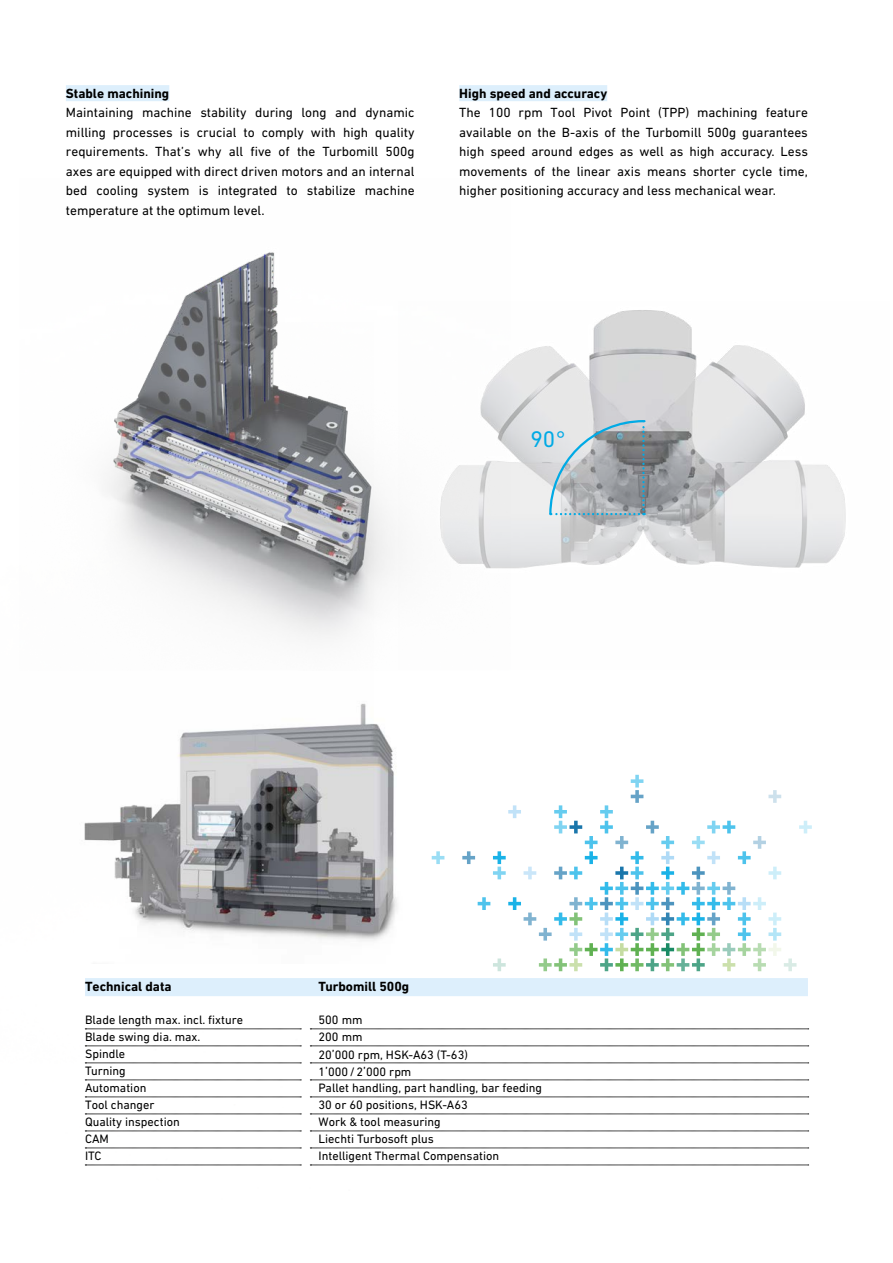
<style>
.page{position:relative;width:893px;height:1263px;background:#fff}
.page>*{position:absolute;margin:0;border:0;box-sizing:border-box;transform-origin:0 0}
.t1{font:22.95px "DIN Next W1 G";color:#00aae5}
.t2{font:13.5px/19.5px "DIN Next W1 G";color:#000;text-align:justify}
.t3{font:700 13.5px "DIN Next W1 G";color:#000}
.t4{font:12.3px "DIN Next W1 G";color:#000}
.s1{font-size:13.5px}
</style>
<div class="page">
<img style="left:84px;top:1028px;width:289px;height:138px">
<div style="left:85px;top:978px;width:723px;height:18px;background:#ddeffc"></div>
<svg style="left:85px;top:1063px;width:216px;height:1px"></svg>
<svg style="left:310px;top:1063px;width:499px;height:1px"></svg>
<svg style="left:85px;top:1080px;width:216px;height:1px"></svg>
<svg style="left:310px;top:1080px;width:499px;height:1px"></svg>
<svg style="left:85px;top:1097px;width:216px;height:1px"></svg>
<svg style="left:310px;top:1097px;width:499px;height:1px"></svg>
<svg style="left:85px;top:1114px;width:216px;height:1px"></svg>
<svg style="left:310px;top:1114px;width:499px;height:1px"></svg>
<svg style="left:85px;top:1131px;width:216px;height:1px"></svg>
<svg style="left:310px;top:1131px;width:499px;height:1px"></svg>
<svg style="left:85px;top:1148px;width:216px;height:1px"></svg>
<svg style="left:310px;top:1148px;width:499px;height:1px"></svg>
<svg style="left:85px;top:1165px;width:216px;height:1px"></svg>
<svg style="left:310px;top:1165px;width:499px;height:1px"></svg>
<svg style="left:85px;top:1028px;width:216px;height:1px"></svg>
<svg style="left:310px;top:1028px;width:499px;height:1px"></svg>
<svg style="left:85px;top:1046px;width:216px;height:1px"></svg>
<svg style="left:310px;top:1046px;width:499px;height:1px"></svg>
<img style="left:107px;top:252px;width:286px;height:386px">
<img style="left:440px;top:310px;width:406px;height:259px">
<svg style="left:493px;top:775px;width:319px;height:196px"></svg>
<img style="left:84px;top:703px;width:450px;height:260px">
<div style="left:66px;top:85px;width:103px;height:16px;background:#ddeffc"></div>
<div style="left:459px;top:85px;width:148px;height:16px;background:#ddeffc"></div>
<svg style="left:548px;top:419px;width:98px;height:97px;background:#abb4ba"></svg>
<p class="t3" style="left:66px;top:85px;width:105px">Stable machining</p>
<p class="t2" style="left:66px;top:103px;width:350px">Maintaining machine stability during long and dynamic milling processes is crucial to comply with high quality requirements. That’s why all five of the Turbomill 500g axes are equipped with direct driven motors and an internal bed cooling system is integrated to stabilize machine temperature at the optimum level.</p>
<p class="t3" style="left:459px;top:85px;width:149px">High speed and accuracy</p>
<p class="t2" style="left:459px;top:103px;width:350px">The 100 rpm Tool Pivot Point (TPP) machining feature available on the B-axis of the Turbomill 500g guarantees high speed around edges as well as high accuracy. Less movements of the linear axis means shorter cycle time, higher positioning accuracy and less mechanical wear.</p>
<h1 class="t1" style="left:530px;top:426px;width:37px">90°</h1>
<p class="t3" style="left:85px;top:978px;width:88px">Technical data</p>
<p class="t3" style="left:319px;top:978px;width:92px">Turbomill 500g</p>
<p class="t4" style="left:85px;top:1012px;width:160px">Blade length max. incl. fixture</p>
<p class="t4" style="left:319px;top:1012px;width:46px">500 mm</p>
<p class="t4" style="left:85px;top:1029px;width:117px">Blade swing dia. max.</p>
<p class="t4" style="left:319px;top:1029px;width:46px">200 mm</p>
<p class="t4" style="left:85px;top:1046px;width:42px">Spindle</p>
<p class="t4" style="left:319px;top:1047px;width:151px">20<span class="s1">’</span>000 rpm, HSK-A63 (T-63)</p>
<p class="t4" style="left:85px;top:1063px;width:42px">Turning</p>
<p class="t4" style="left:319px;top:1064px;width:94px">1<span class="s1">’</span>000/2<span class="s1">’</span>000 rpm</p>
<p class="t4" style="left:85px;top:1080px;width:63px">Automation</p>
<p class="t4" style="left:319px;top:1080px;width:225px">Pallet handling, part handling, bar feeding</p>
<p class="t4" style="left:85px;top:1097px;width:71px">Tool changer</p>
<p class="t4" style="left:319px;top:1097px;width:151px">30 or 60 positions, HSK-A63</p>
<p class="t4" style="left:85px;top:1114px;width:96px">Quality inspection</p>
<p class="t4" style="left:319px;top:1114px;width:124px">Work &amp; tool measuring</p>
<p class="t4" style="left:85px;top:1131px;width:25px">CAM</p>
<p class="t4" style="left:319px;top:1131px;width:117px">Liechti Turbosoft plus</p>
<p class="t4" style="left:85px;top:1148px;width:18px">ITC</p>
<p class="t4" style="left:319px;top:1148px;width:182px">Intelligent Thermal Compensation</p>
</div>
